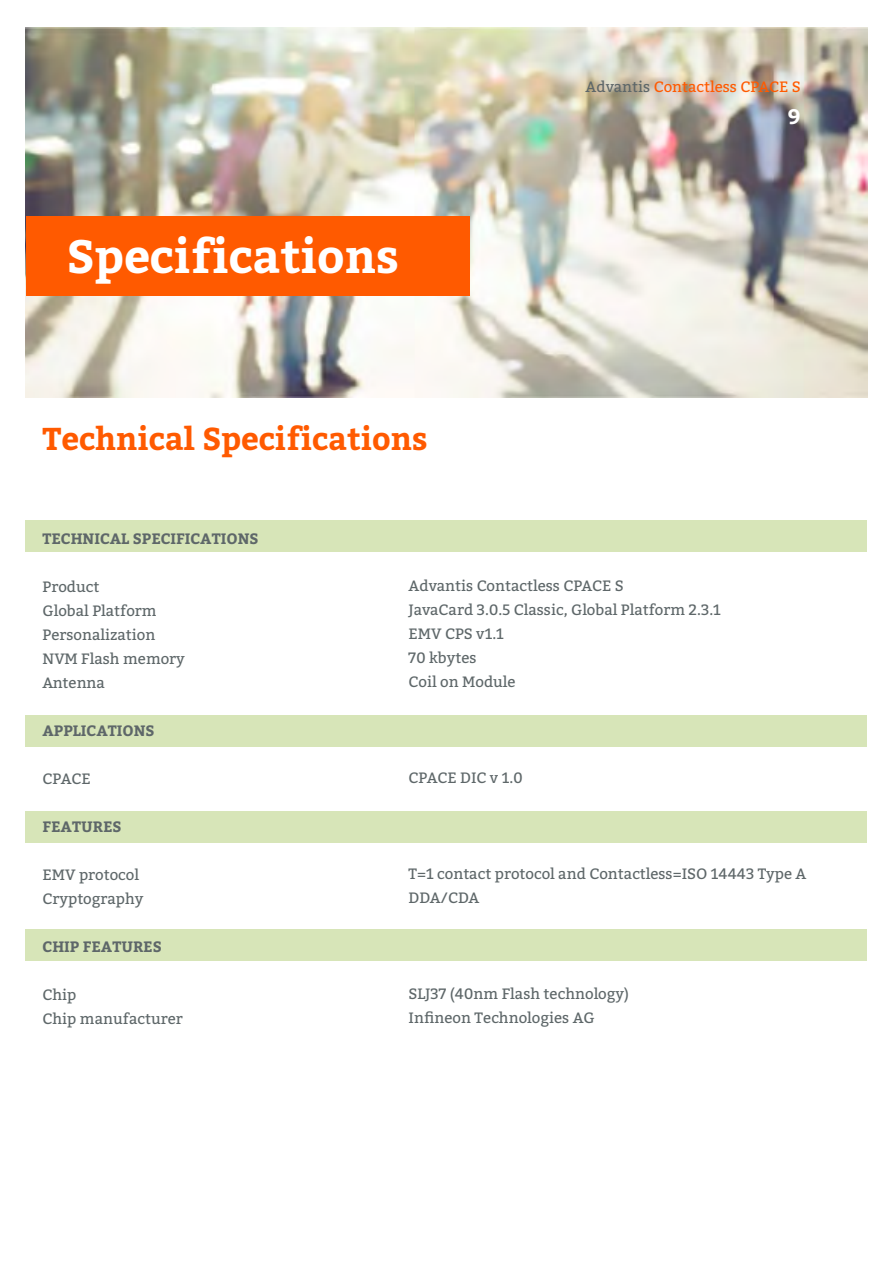
<style>
.page{position:relative;width:893px;height:1263px;background:#fff}
.page>*{position:absolute;margin:0;border:0;box-sizing:border-box;transform-origin:0 0}
.t1{font:700 46.5px "Bitter";color:#fff}
.t2{font:700 31.5px "Bitter";color:#ff5a00}
.t3{font:700 21px "Bitter";color:#fff}
.t4{font:15px/24px "Bitter";color:#5e6769}
.t5{font:700 15px "Bitter";color:#5e6769}
.t6{font:15px "Bitter";color:#ff5a00}
.s1{color:#5e6769}
</style>
<div class="page">
<div style="left:26px;top:520px;width:841px;height:31px;background:#d7e5b8"></div>
<div style="left:26px;top:715px;width:841px;height:32px;background:#d7e5b8"></div>
<div style="left:26px;top:811px;width:841px;height:32px;background:#d7e5b8"></div>
<div style="left:26px;top:929px;width:841px;height:32px;background:#d7e5b8"></div>
<img style="left:26px;top:27px;width:841px;height:371px">
<div style="left:26px;top:217px;width:443px;height:79px;background:#ff5a00"></div>
<h1 class="t1" style="left:67px;top:228px;width:334px">Specifications</h1>
<h2 class="t2" style="left:43px;top:420px;width:386px">Technical Specifications</h2>
<p class="t6" style="left:586px;top:76px;width:217px"><span class="s1">Advantis</span> Contactless CPACE S</p>
<h3 class="t3" style="left:788px;top:104px;width:14px">9</h3>
<p class="t5" style="left:43px;top:529px;width:217px">TECHNICAL SPECIFICATIONS</p>
<p class="t4" style="left:43px;top:574px;width:144px">Product<br>Global Platform<br>Personalization<br>NVM Flash memory<br>Antenna</p>
<p class="t5" style="left:43px;top:721px;width:114px">APPLICATIONS</p>
<p class="t4" style="left:43px;top:766px;width:50px">CPACE</p>
<p class="t5" style="left:43px;top:817px;width:80px">FEATURES</p>
<p class="t4" style="left:43px;top:862px;width:103px">EMV protocol<br>Cryptography</p>
<p class="t5" style="left:43px;top:937px;width:121px">CHIP FEATURES</p>
<p class="t4" style="left:43px;top:982px;width:142px">Chip<br>Chip manufacturer</p>
<p class="t4" style="left:409px;top:573px;width:314px">Advantis Contactless CPACE S<br>JavaCard 3.0.5 Classic, Global Platform 2.3.1<br>EMV CPS v1.1<br>70 kbytes<br>Coil on Module</p>
<p class="t4" style="left:409px;top:765px;width:116px">CPACE DIC v 1.0</p>
<p class="t4" style="left:409px;top:861px;width:399px">T=1 contact protocol and Contactless=ISO 14443 Type A<br>DDA/CDA</p>
<p class="t4" style="left:409px;top:981px;width:222px">SLJ37 (40nm Flash technology)<br>Infineon Technologies AG</p>
</div>
